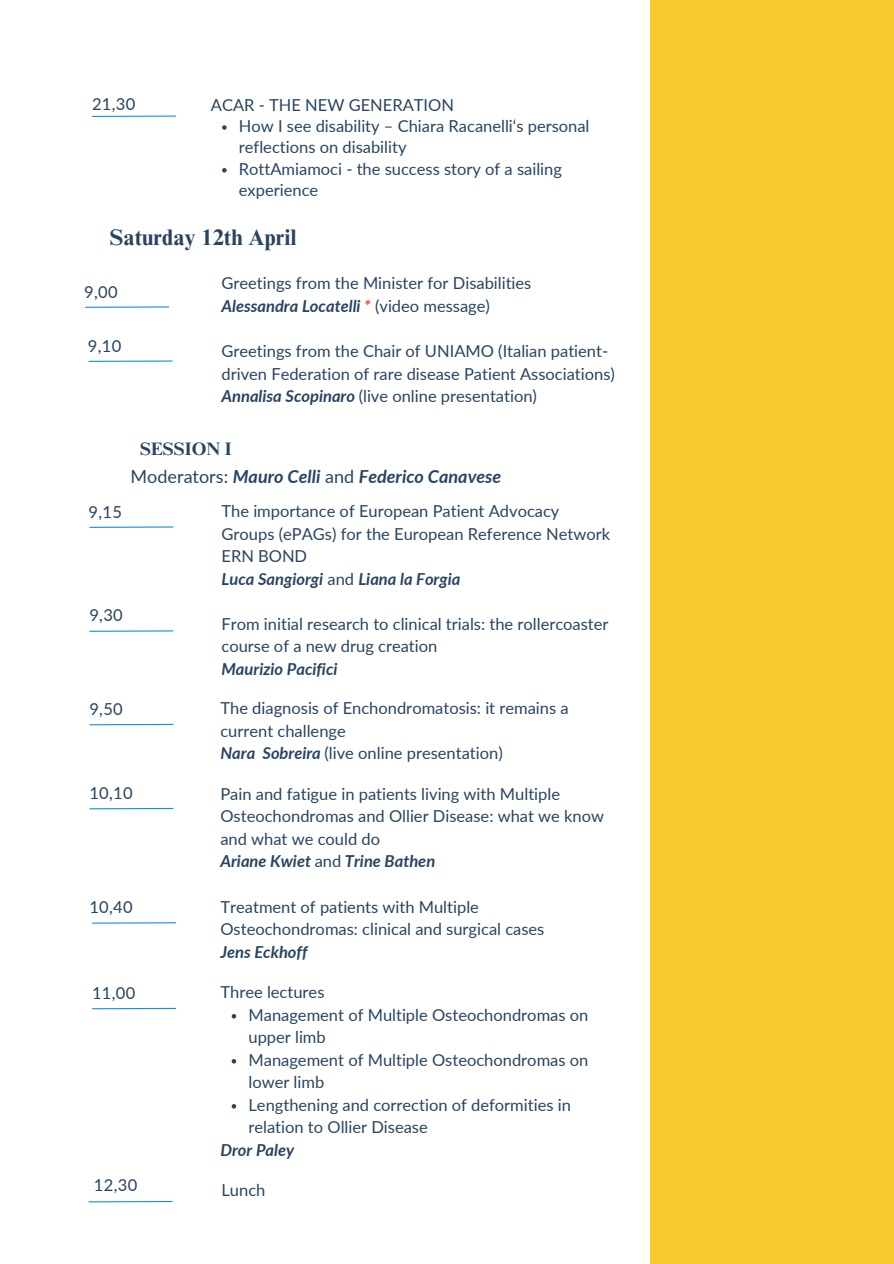
<style>
.page{position:relative;width:894px;height:1264px;background:#fff}
.page>*{position:absolute;margin:0;border:0;box-sizing:border-box;transform-origin:0 0}
.t1{font:700 22.5px "Times NRMT Pro";color:#284461}
.t2{font:italic 700 18px "Lato";color:#284461}
.t3{font:700 18px "Times NRMT Pro";color:#284461}
.t4{font:16.5px/22.5px "Lato";color:#284461}
.t5{font:italic 700 16.5px "Lato";color:#284461}
.s1{font-weight:700;font-style:italic}
.s2{font-weight:700;font-style:italic;color:#ff3131}
.s3{font-weight:400;font-style:normal}
</style>
<div class="page">
<hr style="left:89px;top:526px;width:84px;height:2px;background:#1390e0">
<div style="left:649px;top:0;width:244px;height:1263px;background:#f7cb2d"></div>
<hr style="left:89px;top:630px;width:84px;height:2px;background:#1390e0">
<hr style="left:89px;top:724px;width:84px;height:1px;background:#1390e0">
<hr style="left:89px;top:808px;width:84px;height:1px;background:#1390e0">
<hr style="left:92px;top:115px;width:84px;height:2px;background:#1390e0">
<svg style="left:222px;top:125px;width:4px;height:5px"></svg>
<svg style="left:222px;top:168px;width:4px;height:4px"></svg>
<hr style="left:92px;top:922px;width:84px;height:1px;background:#1390e0">
<hr style="left:92px;top:1007px;width:84px;height:2px;background:#1390e0">
<svg style="left:231px;top:1014px;width:5px;height:4px"></svg>
<svg style="left:231px;top:1059px;width:5px;height:4px"></svg>
<svg style="left:231px;top:1104px;width:5px;height:4px"></svg>
<hr style="left:89px;top:1200px;width:83px;height:2px;background:#1390e0">
<hr style="left:89px;top:360px;width:83px;height:2px;background:#1390e0">
<hr style="left:85px;top:306px;width:84px;height:2px;background:#1390e0">
<p class="t4" style="left:92px;top:92px;width:45px">21,30</p>
<h3 class="t4" style="left:211px;top:93px;width:245px">ACAR - THE NEW GENERATION</h3>
<p class="t4" style="left:239px;top:115px;width:352px;line-height:21.3px">How I see disability – Chiara Racanelli‘s personal reflections on disability</p>
<p class="t4" style="left:239px;top:158px;width:324px;line-height:21.3px">RottAmiamoci - the success story of a sailing experience</p>
<h3 class="t1" style="left:110px;top:229px;width:188px">Saturday 12th April</h3>
<h3 class="t4" style="left:221px;top:272px;width:311px">Greetings from the Minister for Disabilities<br><span class="s1">Alessandra Locatelli</span> <span class="s2">*</span> (video message)</h3>
<p class="t4" style="left:221px;top:340px;width:395px">Greetings from the Chair of UNIAMO (Italian patient&shy;driven Federation of rare disease Patient Associations)</p>
<p class="t4" style="left:221px;top:385px;width:317px"><span class="s1">Annalisa Scopinaro</span> (live online presentation)</p>
<h3 class="t4" style="left:84px;top:280px;width:35px">9,00</h3>
<p class="t4" style="left:88px;top:334px;width:35px">9,10</p>
<p class="t3" style="left:140px;top:442px;width:93px">SESSION I</p>
<p class="t4" style="left:89px;top:500px;width:35px">9,15</p>
<p class="t4" style="left:89px;top:603px;width:35px">9,30</p>
<p class="t2" style="left:130px;top:465px;width:372px"><span class="s3">Moderators:</span> Mauro Celli <span class="s3">and</span> Federico Canavese</p>
<h1 class="t4" style="left:221px;top:500px;width:390px">The importance of European Patient Advocacy<br>Groups (ePAGs) for the European Reference Network<br>ERN BOND</h1>
<h3 class="t5" style="left:221px;top:568px;width:240px">Luca Sangiorgi <span class="s3">and</span> Liana la Forgia</h3>
<h3 class="t4" style="left:221px;top:612px;width:388px">From initial research to clinical trials: the rollercoaster course of a new drug creation</h3>
<p class="t5" style="left:221px;top:658px;width:117px">Maurizio Pacifici</p>
<p class="t4" style="left:89px;top:697px;width:35px">9,50</p>
<h2 class="t4" style="left:220px;top:696px;width:349px">The diagnosis of Enchondromatosis: it remains a current challenge</h2>
<p class="t4" style="left:220px;top:741px;width:284px"><span class="s1">Nara Sobreira</span> (live online presentation)</p>
<h3 class="t4" style="left:89px;top:781px;width:45px">10,10</h3>
<p class="t4" style="left:220px;top:782px;width:385px">Pain and fatigue in patients living with Multiple<br>Osteochondromas and Ollier Disease: what we know and what we could do</p>
<p class="t5" style="left:220px;top:851px;width:216px">Ariane Kwiet <span class="s3">and</span> Trine Bathen</p>
<h3 class="t4" style="left:89px;top:895px;width:45px">10,40</h3>
<p class="t4" style="left:220px;top:895px;width:325px">Treatment of patients with Multiple<br>Osteochondromas: clinical and surgical cases</p>
<p class="t5" style="left:220px;top:941px;width:89px">Jens Eckhoff</p>
<p class="t4" style="left:92px;top:980px;width:45px">11,00</p>
<h3 class="t4" style="left:220px;top:980px;width:105px">Three lectures</h3>
<p class="t4" style="left:248px;top:1003px;width:341px">Management of Multiple Osteochondromas on upper limb</p>
<p class="t4" style="left:248px;top:1048px;width:341px">Management of Multiple Osteochondromas on lower limb</p>
<p class="t4" style="left:248px;top:1093px;width:324px">Lengthening and correction of deformities in relation to Ollier Disease</p>
<h3 class="t5" style="left:220px;top:1139px;width:75px">Dror Paley</h3>
<p class="t4" style="left:94px;top:1173px;width:45px">12,30</p>
<p class="t4" style="left:221px;top:1178px;width:45px">Lunch</p>
</div>
